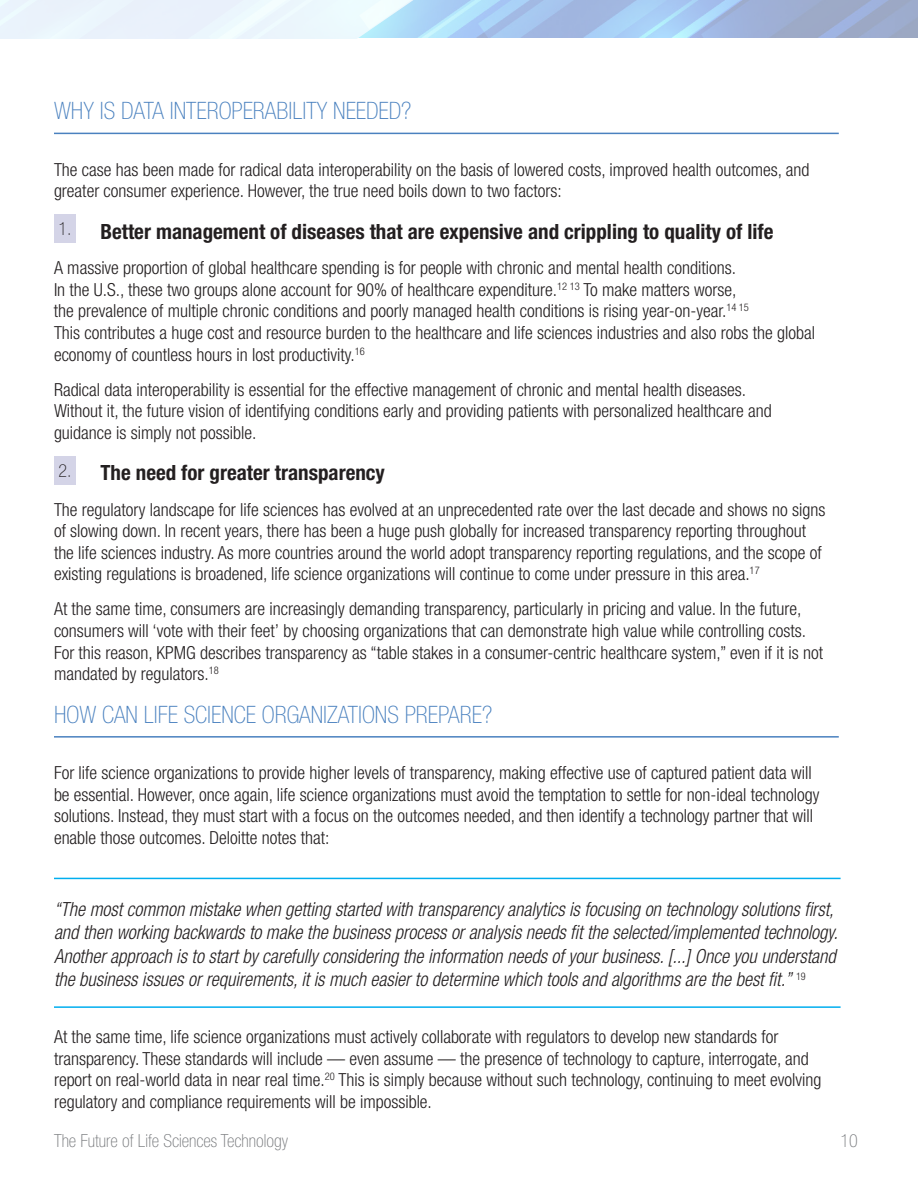
<style>
.page{position:relative;width:918px;height:1188px;background:#fff}
.page>*{position:absolute;margin:0;border:0;box-sizing:border-box;transform-origin:0 0}
.SubHead1{font:100 condensed 24px "Helvetica Neue LT Std";color:#4a81bf}
.t1{font:700 condensed 21px "Helvetica Neue LT Std";color:#231f20}
.descrip_paragraph{font:italic 300 condensed 19.5px/23.4px "Helvetica Neue LT Std";color:#231f20;scale:.96 1}
.descrip_paragraph-2{font:300 condensed 18px/21.6px "Helvetica Neue LT Std";color:#231f20}
.t2{font:100 condensed 18px "Helvetica Neue LT Std";color:#76787b}
.t3{font:100 condensed 18px "Helvetica Neue LT Std";color:#231f20}
</style>
<div class="page">
<img style="left:0;top:0;width:776px;height:39px">
<hr style="left:54px;top:133px;width:785px;height:1px;background:#4a81bf">
<hr style="left:54px;top:736px;width:785px;height:2px;background:#4a81bf">
<div style="left:54px;top:215px;width:22px;height:28px;background:#d4d4e7"></div>
<div style="left:54px;top:456px;width:22px;height:29px;background:#d4d4e7"></div>
<hr style="left:54px;top:878px;width:787px;height:1px;background:#00aeef">
<hr style="left:54px;top:1006px;width:787px;height:2px;background:#00aeef">
<p class="SubHead1" style="left:54px;top:97px;width:359px">WHY IS DATA INTEROPERABILITY NEEDED?</p>
<p class="descrip_paragraph-2" style="left:54px;top:159px;width:757px">The case has been made for radical data interoperability on the basis of lowered costs, improved health outcomes, and greater consumer experience. However, the true need boils down to two factors:</p>
<p class="t3" style="left:59px;top:219px;width:14px">1.</p>
<p class="t1" style="left:100px;top:219px;width:675px">Better management of diseases that are expensive and crippling to quality of life</p>
<p class="descrip_paragraph-2" style="left:54px;top:257px;width:763px">A massive proportion of global healthcare spending is for people with chronic and mental health conditions.<br>In the U.S., these two groups alone account for 90% of healthcare expenditure.<sup>12</sup> <sup>13</sup> To make matters worse,<br>the prevalence of multiple chronic conditions and poorly managed health conditions is rising year-on-year.<sup>14</sup> <sup>15<br></sup>This contributes a huge cost and resource burden to the healthcare and life sciences industries and also robs the global economy of countless hours in lost productivity.<sup>16</sup></p>
<p class="descrip_paragraph-2" style="left:54px;top:378px;width:719px">Radical data interoperability is essential for the effective management of chronic and mental health diseases.<br>Without it, the future vision of identifying conditions early and providing patients with personalized healthcare and guidance is simply not possible.</p>
<p class="t3" style="left:59px;top:460px;width:14px">2.</p>
<p class="t1" style="left:100px;top:460px;width:286px">The need for greater transparency</p>
<p class="descrip_paragraph-2" style="left:54px;top:498px;width:773px">The regulatory landscape for life sciences has evolved at an unprecedented rate over the last decade and shows no signs of slowing down. In recent years, there has been a huge push globally for increased transparency reporting throughout the life sciences industry. As more countries around the world adopt transparency reporting regulations, and the scope of existing regulations is broadened, life science organizations will continue to come under pressure in this area.<sup>17</sup></p>
<p class="descrip_paragraph-2" style="left:54px;top:598px;width:771px">At the same time, consumers are increasingly demanding transparency, particularly in pricing and value. In the future, consumers will ‘vote with their feet’ by choosing organizations that can demonstrate high value while controlling costs.<br>For this reason, KPMG describes transparency as “table stakes in a consumer-centric healthcare system,” even if it is not mandated by regulators.<sup>18</sup></p>
<p class="SubHead1" style="left:54px;top:701px;width:440px">HOW CAN LIFE SCIENCE ORGANIZATIONS PREPARE?</p>
<p class="descrip_paragraph-2" style="left:54px;top:762px;width:767px">For life science organizations to provide higher levels of transparency, making effective use of captured patient data will be essential. However, once again, life science organizations must avoid the temptation to settle for non-ideal technology solutions. Instead, they must start with a focus on the outcomes needed, and then identify a technology partner that will enable those outcomes. Deloitte notes that:</p>
<p class="descrip_paragraph" style="left:54px;top:898px;width:818px">“The most common mistake when getting started with transparency analytics is focusing on technology solutions first, and then working backwards to make the business process or analysis needs fit the selected/implemented technology.<br>Another approach is to start by carefully considering the information needs of your business. [...] Once you understand the business issues or requirements, it is much easier to determine which tools and algorithms are the best fit.” <sup>19</sup></p>
<p class="descrip_paragraph-2" style="left:54px;top:1026px;width:769px">At the same time, life science organizations must actively collaborate with regulators to develop new standards for transparency. These standards will include — even assume — the presence of technology to capture, interrogate, and report on real-world data in near real time.<sup>20</sup> This is simply because without such technology, continuing to meet evolving regulatory and compliance requirements will be impossible.</p>
<p class="t2" style="left:54px;top:1130px;width:236px">The Future of Life Sciences Technology</p>
<p class="t2" style="left:841px;top:1130px;width:19px">10</p>
</div>
